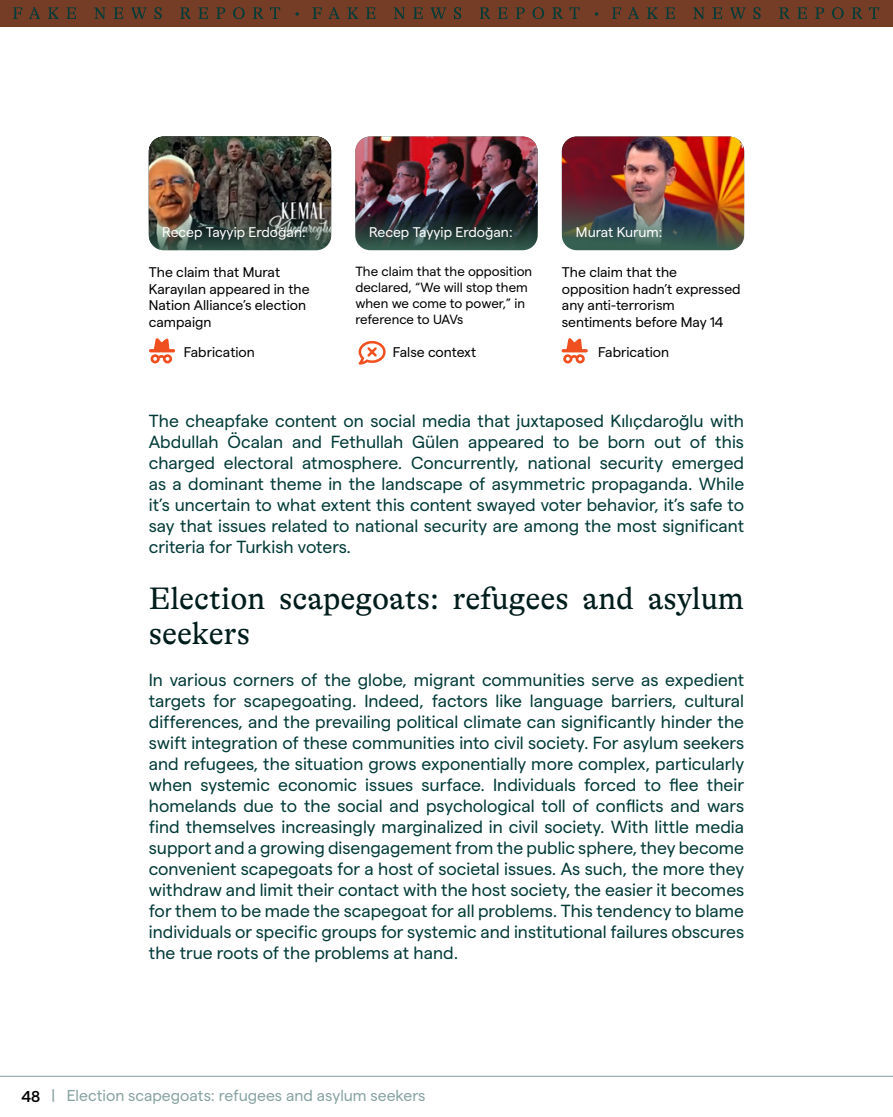
<style>
.page{position:relative;width:893px;height:1117px;background:#fff}
.page>*{position:absolute;margin:0;border:0;box-sizing:border-box;transform-origin:0 0}
.t1{font:31.5px/35px "GT Alpina";color:#001d1c}
.t2{font:17.5px/21px "Matter";color:#003a37;text-align:justify}
.t3{font:15.75px "Matter";color:#87a3a1}
.t4{font:500 15.75px "Matter";color:#000}
.t5{font:14px/16.8px "Matter";color:#000}
.t6{font:14px "Matter";color:#fff}
.t7{font:13.3px/15.9px "Matter";color:#000}
</style>
<div class="page">
<div style="left:0;top:0;width:893px;height:26px;background:#753d26"></div>
<hr style="left:0;top:1075px;width:893px;height:1px;background:#003a37">
<svg style="left:13px;top:7px;width:9px;height:12px"></svg>
<svg style="left:29px;top:7px;width:11px;height:12px"></svg>
<svg style="left:48px;top:7px;width:11px;height:12px"></svg>
<svg style="left:66px;top:7px;width:10px;height:12px"></svg>
<svg style="left:94px;top:7px;width:12px;height:12px"></svg>
<svg style="left:114px;top:7px;width:9px;height:12px"></svg>
<svg style="left:131px;top:7px;width:16px;height:12px"></svg>
<svg style="left:154px;top:7px;width:8px;height:12px"></svg>
<svg style="left:180px;top:7px;width:11px;height:12px"></svg>
<svg style="left:198px;top:7px;width:10px;height:12px"></svg>
<svg style="left:216px;top:7px;width:9px;height:12px"></svg>
<svg style="left:233px;top:7px;width:12px;height:12px"></svg>
<svg style="left:253px;top:7px;width:10px;height:12px"></svg>
<svg style="left:270px;top:7px;width:10px;height:12px"></svg>
<svg style="left:295px;top:12px;width:4px;height:4px"></svg>
<svg style="left:312px;top:7px;width:10px;height:12px"></svg>
<svg style="left:328px;top:7px;width:12px;height:12px"></svg>
<svg style="left:347px;top:7px;width:11px;height:12px"></svg>
<svg style="left:366px;top:7px;width:9px;height:12px"></svg>
<svg style="left:394px;top:7px;width:11px;height:12px"></svg>
<svg style="left:413px;top:7px;width:10px;height:12px"></svg>
<svg style="left:431px;top:7px;width:15px;height:12px"></svg>
<svg style="left:454px;top:7px;width:7px;height:12px"></svg>
<svg style="left:480px;top:7px;width:10px;height:12px"></svg>
<svg style="left:498px;top:7px;width:9px;height:12px"></svg>
<svg style="left:516px;top:7px;width:9px;height:12px"></svg>
<svg style="left:533px;top:7px;width:11px;height:12px"></svg>
<svg style="left:552px;top:7px;width:11px;height:12px"></svg>
<svg style="left:569px;top:7px;width:11px;height:12px"></svg>
<svg style="left:595px;top:12px;width:3px;height:4px"></svg>
<svg style="left:612px;top:7px;width:9px;height:12px"></svg>
<svg style="left:628px;top:7px;width:11px;height:12px"></svg>
<svg style="left:647px;top:7px;width:11px;height:12px"></svg>
<svg style="left:665px;top:7px;width:10px;height:12px"></svg>
<svg style="left:693px;top:7px;width:11px;height:12px"></svg>
<svg style="left:712px;top:7px;width:10px;height:12px"></svg>
<svg style="left:730px;top:7px;width:16px;height:12px"></svg>
<svg style="left:753px;top:7px;width:8px;height:12px"></svg>
<svg style="left:779px;top:7px;width:11px;height:12px"></svg>
<svg style="left:797px;top:7px;width:10px;height:12px"></svg>
<svg style="left:815px;top:7px;width:9px;height:12px"></svg>
<svg style="left:832px;top:7px;width:12px;height:12px"></svg>
<svg style="left:852px;top:7px;width:10px;height:12px"></svg>
<svg style="left:869px;top:7px;width:10px;height:12px"></svg>
<img style="left:149px;top:136px;width:182px;height:114px">
<img style="left:355px;top:136px;width:183px;height:114px">
<img style="left:562px;top:136px;width:182px;height:114px">
<svg style="left:149px;top:338px;width:26px;height:25px"></svg>
<svg style="left:562px;top:338px;width:26px;height:25px"></svg>
<svg style="left:358px;top:341px;width:28px;height:23px"></svg>
<p class="t6" style="left:162px;top:222px;width:145px">Recep Tayyip Erdoğan:</p>
<p class="t6" style="left:369px;top:222px;width:145px">Recep Tayyip Erdoğan:</p>
<p class="t6" style="left:576px;top:222px;width:88px">Murat Kurum:</p>
<p class="t7" style="left:355px;top:262px;width:178px">The claim that the opposition declared, “We will stop them when we come to power,” in reference to UAVs</p>
<p class="t5" style="left:562px;top:262px;width:180px">The claim that the opposition hadn’t expressed any anti-terrorism sentiments before May 14</p>
<p class="t5" style="left:184px;top:342px;width:73px">Fabrication</p>
<p class="t5" style="left:598px;top:342px;width:73px">Fabrication</p>
<p class="t5" style="left:149px;top:262px;width:162px">The claim that Murat<br>Karayılan appeared in the<br>Nation Alliance’s election campaign</p>
<p class="t5" style="left:393px;top:342px;width:85px">False context</p>
<p class="t2" style="left:149px;top:408px;width:597px">The cheapfake content on social media that juxtaposed Kılıçdaroğlu with Abdullah Öcalan and Fethullah Gülen appeared to be born out of this charged electoral atmosphere. Concurrently, national security emerged as a dominant theme in the landscape of asymmetric propaganda. While it’s uncertain to what extent this content swayed voter behavior, it’s safe to say that issues related to national security are among the most significant criteria for Turkish voters.</p>
<h1 class="t1" style="left:149px;top:581px;width:597px">Election scapegoats: refugees and asylum seekers</h1>
<p class="t2" style="left:149px;top:667px;width:597px">In various corners of the globe, migrant communities serve as expedient targets for scapegoating. Indeed, factors like language barriers, cultural differences, and the prevailing political climate can significantly hinder the swift integration of these communities into civil society. For asylum seekers and refugees, the situation grows exponentially more complex, particularly when systemic economic issues surface. Individuals forced to flee their homelands due to the social and psychological toll of conflicts and wars find themselves increasingly marginalized in civil society. With little media support and a growing disengagement from the public sphere, they become convenient scapegoats for a host of societal issues. As such, the more they withdraw and limit their contact with the host society, the easier it becomes for them to be made the scapegoat for all problems. This tendency to blame individuals or specific groups for systemic and institutional failures obscures the true roots of the problems at hand.</p>
<p class="t4" style="left:21px;top:1084px;width:20px">48</p>
<p class="t3" style="left:52px;top:1084px;width:375px">| Election scapegoats: refugees and asylum seekers</p>
</div>
